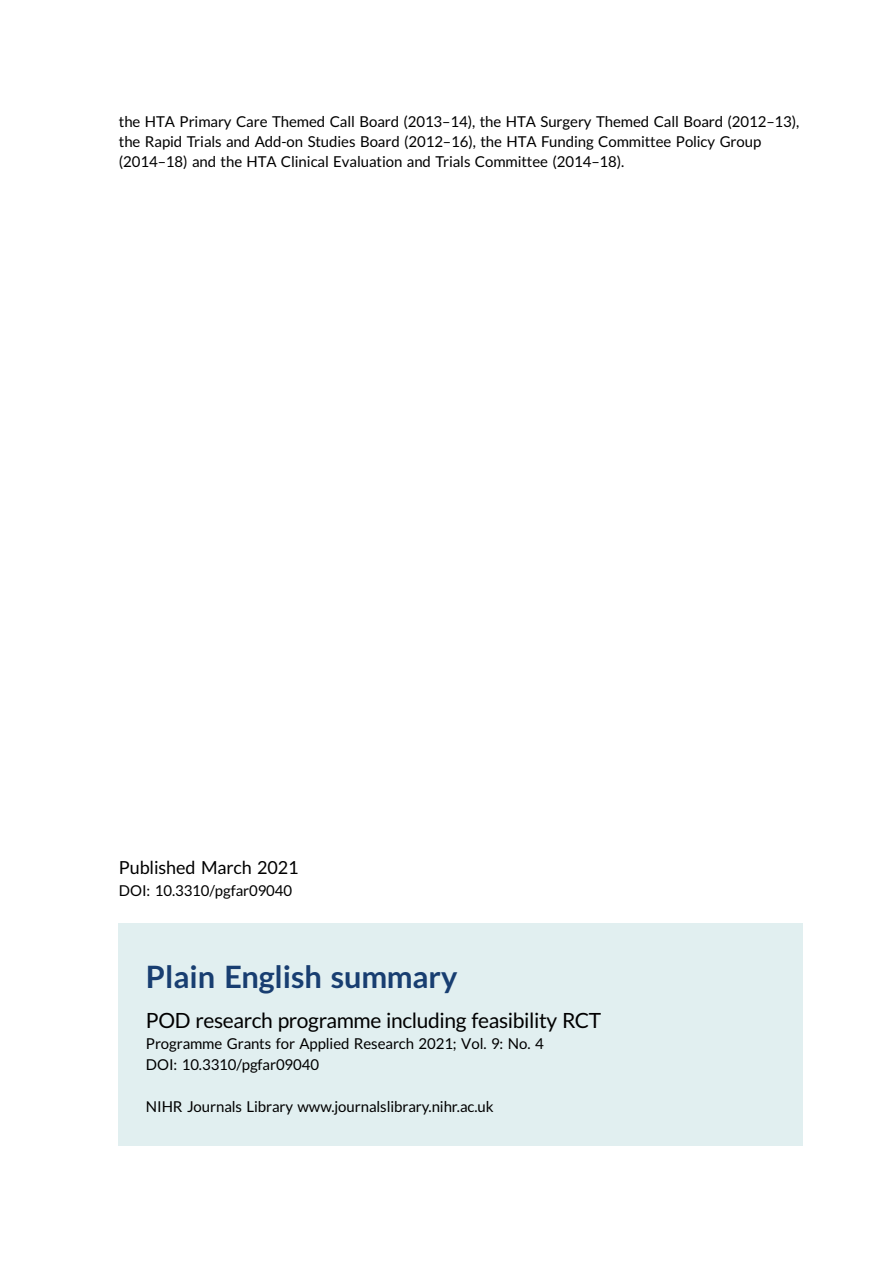
<style>
.page{position:relative;width:893px;height:1263px;background:#fff}
.page>*{position:absolute;margin:0;border:0;box-sizing:border-box;transform-origin:0 0}
.t1{font:30.75px "Adv TT6071803 a.B";color:#183e71}
.t2{font:21px "Adv T Ta 9 c 1 b 374";letter-spacing:-.01em;color:#000}
.t3{font:18px "Adv T Ta 9 c 1 b 374";color:#000}
.t4{font:15px/19.5px "Adv T Ta 9 c 1 b 374";color:#000}
.s1{font-style:inherit}
</style>
<div class="page">
<div style="left:119px;top:923px;width:684px;height:223px;background:#e1eff0"></div>
<p class="t4" style="left:119px;top:114px;width:682px">the HTA Primary Care Themed Call Board (2013<span class="s1">–</span>14), the HTA Surgery Themed Call Board (2012<span class="s1">–</span>13), the Rapid Trials and Add-on Studies Board (2012<span class="s1">–</span>16), the HTA Funding Committee Policy Group (2014<span class="s1">–</span>18) and the HTA Clinical Evaluation and Trials Committee (2014<span class="s1">–</span>18).</p>
<p class="t3" style="left:119px;top:860px;width:181px">Published March 2021</p>
<p class="t4" style="left:119px;top:882px;width:175px">DOI: 10.3310/pgfar09040</p>
<h1 class="t1" style="left:146px;top:965px;width:313px">Plain English summary</h1>
<h2 class="t2" style="left:146px;top:1013px;width:457px">POD research programme including feasibility RCT</h2>
<p class="t4" style="left:146px;top:1034px;width:399px;line-height:21px">Programme Grants for Applied Research 2021; Vol. 9: No. 4<br>DOI: 10.3310/pgfar09040</p>
<p class="t4" style="left:146px;top:1098px;width:349px">NIHR Journals Library www.journalslibrary.nihr.ac.uk</p>
</div>
